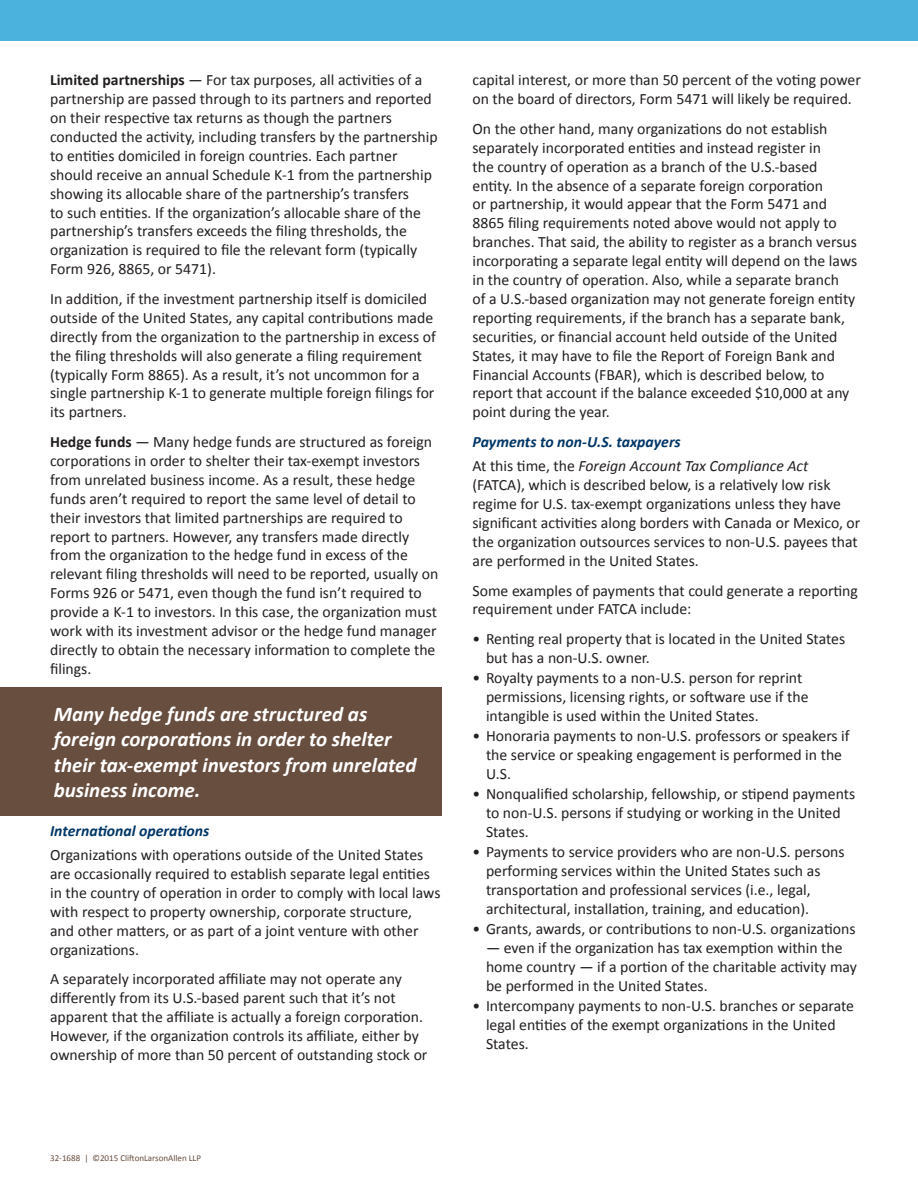
<style>
.page{position:relative;width:918px;height:1188px;background:#fff}
.page>*{position:absolute;margin:0;border:0;box-sizing:border-box;transform-origin:0 0}
.PullQuote{font:italic 700 21px/25.5px "Calibri";color:#fff}
.Body_Copy{font:15.75px/18.9px "Calibri";color:#231f20}
.Body_Sub-Sbubhead{font:italic 700 15.75px "Calibri";color:#003667}
.Copyright{font:9px "Calibri";color:#674e3f}
.s1{font-weight:700}
.s2{font-style:italic}
</style>
<div class="page">
<div style="left:0;top:0;width:918px;height:40px;background:#4bb1dd"></div>
<div style="left:0;top:687px;width:442px;height:128px;background:#674e3f"></div>
<p class="Body_Copy" style="left:50px;top:71px;width:389px"><span class="s1">Limited partnerships</span> — For tax purposes, all activities of a partnership are passed through to its partners and reported on their respective tax returns as though the partners conducted the activity, including transfers by the partnership to entities domiciled in foreign countries. Each partner should receive an annual Schedule K-1 from the partnership showing its allocable share of the partnership’s transfers<br>to such entities. If the organization’s allocable share of the partnership’s transfers exceeds the filing thresholds, the organization is required to file the relevant form (typically Form 926, 8865, or 5471).</p>
<p class="Body_Copy" style="left:50px;top:289px;width:387px">In addition, if the investment partnership itself is domiciled outside of the United States, any capital contributions made directly from the organization to the partnership in excess of the filing thresholds will also generate a filing requirement (typically Form 8865). As a result, it’s not uncommon for a single partnership K-1 to generate multiple foreign filings for its partners.</p>
<p class="Body_Copy" style="left:50px;top:432px;width:390px"><span class="s1">Hedge funds</span> — Many hedge funds are structured as foreign corporations in order to shelter their tax-exempt investors from unrelated business income. As a result, these hedge funds aren’t required to report the same level of detail to their investors that limited partnerships are required to report to partners. However, any transfers made directly from the organization to the hedge fund in excess of the relevant filing thresholds will need to be reported, usually on Forms 926 or 5471, even though the fund isn’t required to provide a K-1 to investors. In this case, the organization must work with its investment advisor or the hedge fund manager directly to obtain the necessary information to complete the filings.</p>
<p class="PullQuote" style="left:54px;top:701px;width:364px">Many hedge funds are structured as foreign corporations in order to shelter their tax-exempt investors from unrelated business income.</p>
<p class="Body_Sub-Sbubhead" style="left:50px;top:821px;width:161px">International operations</p>
<p class="Body_Copy" style="left:50px;top:846px;width:392px">Organizations with operations outside of the United States are occasionally required to establish separate legal entities in the country of operation in order to comply with local laws with respect to property ownership, corporate structure,<br>and other matters, or as part of a joint venture with other organizations.</p>
<p class="Body_Copy" style="left:50px;top:970px;width:379px">A separately incorporated affiliate may not operate any differently from its U.S.-based parent such that it’s not apparent that the affiliate is actually a foreign corporation.<br>However, if the organization controls its affiliate, either by ownership of more than 50 percent of outstanding stock or</p>
<p class="Body_Copy" style="left:472px;top:71px;width:390px">capital interest, or more than 50 percent of the voting power on the board of directors, Form 5471 will likely be required.</p>
<p class="Body_Copy" style="left:472px;top:119px;width:386px">On the other hand, many organizations do not establish separately incorporated entities and instead register in<br>the country of operation as a branch of the U.S.-based entity. In the absence of a separate foreign corporation<br>or partnership, it would appear that the Form 5471 and 8865 filing requirements noted above would not apply to branches. That said, the ability to register as a branch versus incorporating a separate legal entity will depend on the laws in the country of operation. Also, while a separate branch<br>of a U.S.-based organization may not generate foreign entity reporting requirements, if the branch has a separate bank, securities, or financial account held outside of the United States, it may have to file the Report of Foreign Bank and Financial Accounts (FBAR), which is described below, to report that account if the balance exceeded $10,000 at any point during the year.</p>
<p class="Body_Sub-Sbubhead" style="left:472px;top:432px;width:210px">Payments to non-U.S. taxpayers</p>
<p class="Body_Copy" style="left:472px;top:457px;width:389px">At this time, the <span class="s2">Foreign Account Tax Compliance Act </span>(FATCA), which is described below, is a relatively low risk regime for U.S. tax-exempt organizations unless they have significant activities along borders with Canada or Mexico, or the organization outsources services to non-U.S. payees that are performed in the United States.</p>
<p class="Body_Copy" style="left:472px;top:581px;width:387px">Some examples of payments that could generate a reporting requirement under FATCA include:</p>
<p class="Body_Copy" style="left:486px;top:630px;width:361px;text-indent:-14px">• Renting real property that is located in the United States but has a non-U.S. owner.</p>
<p class="Body_Copy" style="left:486px;top:669px;width:324px;text-indent:-14px">• Royalty payments to a non-U.S. person for reprint permissions, licensing rights, or software use if the intangible is used within the United States.</p>
<p class="Body_Copy" style="left:486px;top:727px;width:365px;text-indent:-14px">• Honoraria payments to non-U.S. professors or speakers if the service or speaking engagement is performed in the<br>U.S.</p>
<p class="Body_Copy" style="left:486px;top:785px;width:371px;text-indent:-14px">• Nonqualified scholarship, fellowship, or stipend payments to non-U.S. persons if studying or working in the United<br>States.</p>
<p class="Body_Copy" style="left:486px;top:843px;width:360px;text-indent:-14px">• Payments to service providers who are non-U.S. persons performing services within the United States such as transportation and professional services (i.e., legal, architectural, installation, training, and education).</p>
<p class="Body_Copy" style="left:472px;top:920px;width:385px">• Grants, awards, or contributions to non-U.S. organizations</p>
<p class="Body_Copy" style="left:486px;top:939px;width:372px">— even if the organization has tax exemption within the home country — if a portion of the charitable activity may be performed in the United States.</p>
<p class="Body_Copy" style="left:486px;top:997px;width:370px;text-indent:-14px">• Intercompany payments to non-U.S. branches or separate legal entities of the exempt organizations in the United<br>States.</p>
<p class="Copyright" style="left:50px;top:1152px;width:152px">32-1688 | ©2015 CliftonLarsonAllen LLP</p>
</div>
